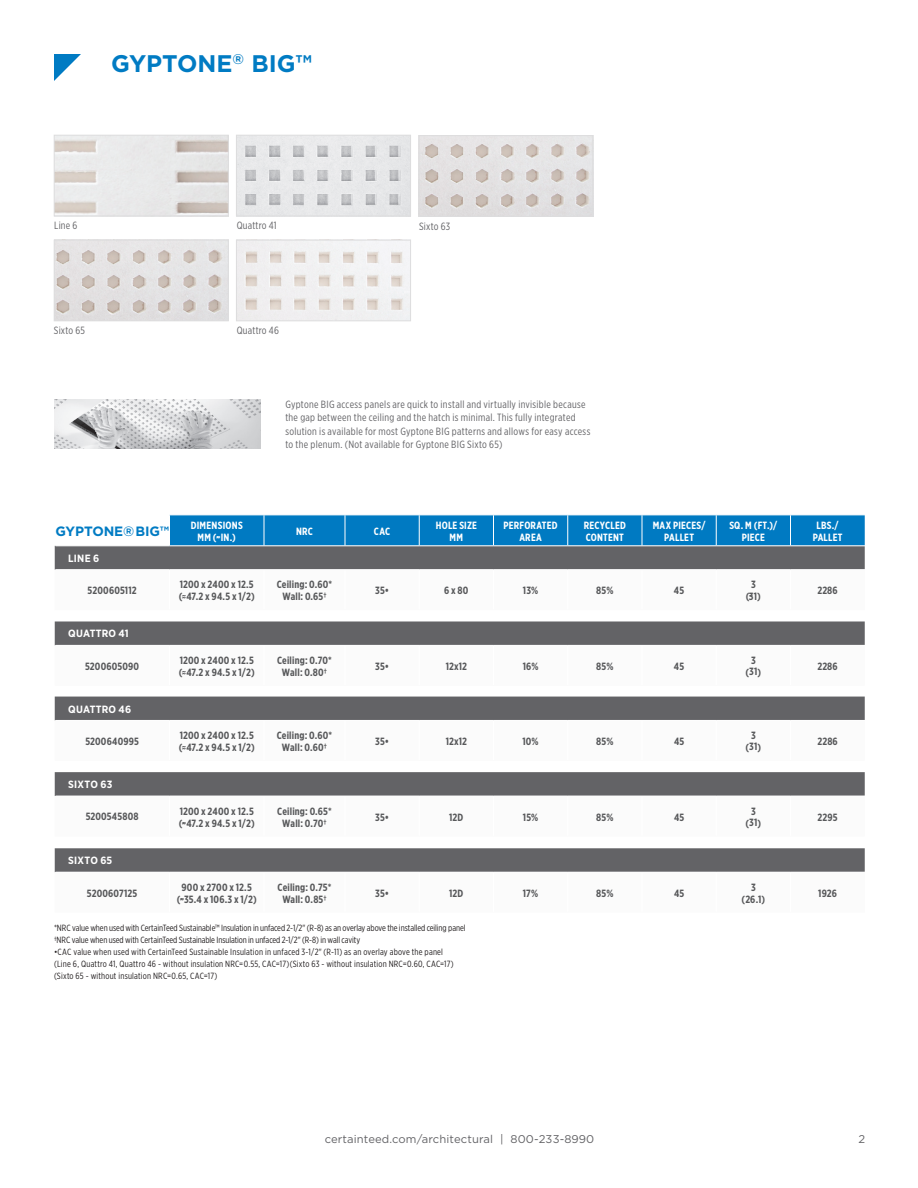
<style>
.page{position:relative;width:918px;height:1188px;background:#fff}
.page>*{position:absolute;margin:0;border:0;box-sizing:border-box;transform-origin:0 0}
.t1{font:700 24px "Gotham";color:#007bc3}
.t2{font:700 13.5px "Gotham";letter-spacing:-.01em;color:#007bc3}
.t3{font:11.25px "Gotham";letter-spacing:.01em;color:#636366}
.t4{font:700 10.5px/12px "Gotham X Narrow";letter-spacing:.015em;color:#57585a;text-align:center}
.t5{font:10.5px/13.5px "Gotham X Narrow";letter-spacing:.025em;color:#636366}
.t6{font:700 10.5px/12px "Gotham X Narrow";letter-spacing:.02em;color:#fff;text-align:center}
.t7{font:700 10.5px "Gotham Narrow";letter-spacing:.02em;color:#fff}
.t8{font:9px/12px "Gotham X Narrow";letter-spacing:.005em;color:#231f20}
</style>
<div class="page">
<svg style="left:55px;top:515px;width:810px;height:55px;background:#427ca0"></svg>
<hr style="left:169px;top:515px;width:1px;height:30px;background:#fff">
<hr style="left:264px;top:515px;width:1px;height:30px;background:#fff">
<hr style="left:345px;top:515px;width:1px;height:30px;background:#fff">
<hr style="left:419px;top:515px;width:1px;height:30px;background:#fff">
<hr style="left:493px;top:515px;width:1px;height:30px;background:#fff">
<hr style="left:567px;top:515px;width:1px;height:30px;background:#fff">
<hr style="left:642px;top:515px;width:1px;height:30px;background:#fff">
<hr style="left:716px;top:515px;width:1px;height:30px;background:#fff">
<hr style="left:790px;top:515px;width:1px;height:30px;background:#fff">
<hr style="left:56px;top:545px;width:114px;height:1px;background:#fff">
<hr style="left:56px;top:569px;width:114px;height:1px;background:#fff">
<hr style="left:170px;top:569px;width:94px;height:1px;background:#fff">
<hr style="left:264px;top:569px;width:81px;height:1px;background:#fff">
<hr style="left:345px;top:569px;width:74px;height:1px;background:#fff">
<hr style="left:419px;top:569px;width:75px;height:1px;background:#fff">
<hr style="left:494px;top:569px;width:74px;height:1px;background:#fff">
<hr style="left:568px;top:569px;width:74px;height:1px;background:#fff">
<hr style="left:642px;top:569px;width:74px;height:1px;background:#fff">
<hr style="left:716px;top:569px;width:74px;height:1px;background:#fff">
<hr style="left:790px;top:569px;width:76px;height:1px;background:#fff">
<hr style="left:716px;top:545px;width:74px;height:1px;background:#fff">
<hr style="left:790px;top:545px;width:76px;height:1px;background:#fff">
<hr style="left:170px;top:545px;width:94px;height:1px;background:#fff">
<hr style="left:264px;top:545px;width:81px;height:1px;background:#fff">
<hr style="left:345px;top:545px;width:74px;height:1px;background:#fff">
<hr style="left:419px;top:545px;width:75px;height:1px;background:#fff">
<hr style="left:494px;top:545px;width:74px;height:1px;background:#fff">
<hr style="left:568px;top:545px;width:74px;height:1px;background:#fff">
<hr style="left:642px;top:545px;width:74px;height:1px;background:#fff">
<svg style="left:55px;top:621px;width:810px;height:25px;background:#666669"></svg>
<hr style="left:56px;top:645px;width:114px;height:1px;background:#fff">
<hr style="left:170px;top:645px;width:94px;height:1px;background:#fff">
<hr style="left:264px;top:645px;width:81px;height:1px;background:#fff">
<hr style="left:345px;top:645px;width:74px;height:1px;background:#fff">
<hr style="left:419px;top:645px;width:75px;height:1px;background:#fff">
<hr style="left:494px;top:645px;width:74px;height:1px;background:#fff">
<hr style="left:568px;top:645px;width:74px;height:1px;background:#fff">
<hr style="left:642px;top:645px;width:74px;height:1px;background:#fff">
<hr style="left:716px;top:645px;width:74px;height:1px;background:#fff">
<hr style="left:790px;top:645px;width:76px;height:1px;background:#fff">
<div style="left:55px;top:697px;width:810px;height:24px;background:#636366"></div>
<hr style="left:56px;top:720px;width:114px;height:1px;background:#fff">
<hr style="left:170px;top:720px;width:94px;height:1px;background:#fff">
<hr style="left:264px;top:720px;width:81px;height:1px;background:#fff">
<hr style="left:345px;top:720px;width:74px;height:1px;background:#fff">
<hr style="left:419px;top:720px;width:75px;height:1px;background:#fff">
<hr style="left:494px;top:720px;width:74px;height:1px;background:#fff">
<hr style="left:568px;top:720px;width:74px;height:1px;background:#fff">
<hr style="left:642px;top:720px;width:74px;height:1px;background:#fff">
<hr style="left:716px;top:720px;width:74px;height:1px;background:#fff">
<hr style="left:790px;top:720px;width:76px;height:1px;background:#fff">
<svg style="left:55px;top:772px;width:810px;height:24px;background:#666669"></svg>
<svg style="left:55px;top:848px;width:810px;height:24px;background:#666669"></svg>
<svg style="left:54px;top:54px;width:27px;height:27px"></svg>
<img style="left:238px;top:242px;width:171px;height:77px">
<img style="left:56px;top:137px;width:171px;height:77px">
<img style="left:421px;top:137px;width:170px;height:78px">
<img style="left:238px;top:137px;width:171px;height:77px">
<img style="left:56px;top:242px;width:171px;height:77px">
<div style="left:54px;top:135px;width:175px;height:81px;border:1px solid #ddddde"></div>
<div style="left:54px;top:240px;width:175px;height:81px;border:1px solid #ddddde"></div>
<div style="left:236px;top:240px;width:175px;height:81px;border:1px solid #ddddde"></div>
<div style="left:236px;top:135px;width:175px;height:81px;border:1px solid #ddddde"></div>
<div style="left:419px;top:135px;width:174px;height:82px;border:1px solid #ddddde"></div>
<img style="left:54px;top:400px;width:207px;height:49px">
<h1 class="t1" style="left:111px;top:50px;width:203px">GYPTONE<sup>®</sup> BIG™</h1>
<p class="t5" style="left:54px;top:219px;width:25px">Line 6</p>
<p class="t5" style="left:237px;top:219px;width:41px">Quattro 41</p>
<p class="t5" style="left:419px;top:219px;width:33px">Sixto 63</p>
<p class="t5" style="left:54px;top:323px;width:33px">Sixto 65</p>
<p class="t5" style="left:237px;top:323px;width:44px">Quattro 46</p>
<p class="t5" style="left:285px;top:397px;width:307px">Gyptone BIG access panels are quick to install and virtually invisible because the gap between the ceiling and the hatch is minimal. This fully integrated solution is available for most Gyptone BIG patterns and allows for easy access to the plenum. (Not available for Gyptone BIG Sixto 65)</p>
<p class="t2" style="left:56px;top:523px;width:115px">GYPTONE® BIG™</p>
<p class="t6" style="left:191px;top:519px;width:53px">DIMENSIONS<br>MM (~~IN.)</p>
<p class="t6" style="left:296px;top:525px;width:18px">NRC</p>
<p class="t6" style="left:374px;top:525px;width:18px">CAC</p>
<p class="t6" style="left:436px;top:519px;width:43px">HOLE SIZE<br>MM</p>
<p class="t6" style="left:504px;top:519px;width:56px">PERFORATED<br>AREA</p>
<p class="t6" style="left:584px;top:519px;width:43px;text-align:left">RECYCLED<br>CONTENT</p>
<p class="t6" style="left:653px;top:519px;width:54px">MAX PIECES/<br>PALLET</p>
<p class="t6" style="left:729px;top:519px;width:49px">SQ. M (FT.)/<br>PIECE</p>
<p class="t6" style="left:813px;top:519px;width:31px">LBS./<br>PALLET</p>
<p class="t7" style="left:68px;top:552px;width:33px">LINE 6</p>
<p class="t4" style="left:88px;top:584px;width:50px">5200605112</p>
<p class="t4" style="left:179px;top:578px;width:78px;text-align:left">1200 x 2400 x 12.5 (~~47.2 x 94.5 x 1/2)</p>
<p class="t4" style="left:277px;top:578px;width:57px">Ceiling: 0.60*<br>Wall: 0.65†</p>
<p class="t4" style="left:375px;top:584px;width:15px">35•</p>
<p class="t4" style="left:444px;top:584px;width:26px">6 x 80</p>
<p class="t4" style="left:523px;top:584px;width:17px">13%</p>
<p class="t4" style="left:596px;top:584px;width:19px">85%</p>
<p class="t4" style="left:674px;top:584px;width:12px">45</p>
<p class="t4" style="left:746px;top:578px;width:17px">3 (~31)</p>
<p class="t4" style="left:817px;top:584px;width:22px">2286</p>
<p class="t7" style="left:68px;top:627px;width:62px">QUATTRO 41</p>
<p class="t4" style="left:85px;top:660px;width:56px">5200605090</p>
<p class="t4" style="left:179px;top:654px;width:78px;text-align:left">1200 x 2400 x 12.5 (~~47.2 x 94.5 x 1/2)</p>
<p class="t4" style="left:277px;top:654px;width:56px">Ceiling: 0.70*<br>Wall: 0.80†</p>
<p class="t4" style="left:375px;top:660px;width:15px">35•</p>
<p class="t4" style="left:446px;top:660px;width:23px">12x12</p>
<p class="t4" style="left:523px;top:660px;width:17px">16%</p>
<p class="t4" style="left:596px;top:660px;width:19px">85%</p>
<p class="t4" style="left:674px;top:660px;width:12px">45</p>
<p class="t4" style="left:745px;top:654px;width:17px">3 (31)</p>
<p class="t4" style="left:817px;top:660px;width:22px">2286</p>
<p class="t7" style="left:68px;top:702px;width:65px">QUATTRO 46</p>
<p class="t4" style="left:85px;top:735px;width:55px">5200640995</p>
<p class="t4" style="left:179px;top:729px;width:78px;text-align:left">1200 x 2400 x 12.5 (~~47.2 x 94.5 x 1/2)</p>
<p class="t4" style="left:277px;top:729px;width:57px">Ceiling: 0.60*<br>Wall: 0.60†</p>
<p class="t4" style="left:375px;top:735px;width:15px">35•</p>
<p class="t4" style="left:446px;top:735px;width:23px">12x12</p>
<p class="t4" style="left:522px;top:735px;width:18px">10%</p>
<p class="t4" style="left:596px;top:735px;width:19px">85%</p>
<p class="t4" style="left:674px;top:735px;width:12px">45</p>
<p class="t4" style="left:745px;top:729px;width:17px">3 (31)</p>
<p class="t4" style="left:817px;top:735px;width:22px">2286</p>
<p class="t7" style="left:68px;top:778px;width:46px">SIXTO 63</p>
<p class="t4" style="left:86px;top:811px;width:54px">5200545808</p>
<p class="t4" style="left:179px;top:805px;width:78px;text-align:left">1200 x 2400 x 12.5 (~~47.2 x 94.5 x 1/2)</p>
<p class="t4" style="left:277px;top:805px;width:56px">Ceiling: 0.65*<br>Wall: 0.70†</p>
<p class="t4" style="left:375px;top:811px;width:15px">35•</p>
<p class="t4" style="left:449px;top:811px;width:16px">12D</p>
<p class="t4" style="left:523px;top:811px;width:17px">15%</p>
<p class="t4" style="left:596px;top:811px;width:19px">85%</p>
<p class="t4" style="left:674px;top:811px;width:12px">45</p>
<p class="t4" style="left:745px;top:805px;width:17px">3 (31)</p>
<p class="t4" style="left:818px;top:811px;width:22px">2295</p>
<p class="t7" style="left:68px;top:854px;width:46px">SIXTO 65</p>
<p class="t4" style="left:87px;top:887px;width:52px">5200607125</p>
<p class="t4" style="left:177px;top:881px;width:82px">900 x 2700 x 12.5 (~~35.4 x 106.3 x 1/2)</p>
<p class="t4" style="left:278px;top:881px;width:55px">Ceiling: 0.75*<br>Wall: 0.85†</p>
<p class="t4" style="left:375px;top:887px;width:15px">35•</p>
<p class="t4" style="left:449px;top:887px;width:16px">12D</p>
<p class="t4" style="left:523px;top:887px;width:17px">17%</p>
<p class="t4" style="left:596px;top:887px;width:19px">85%</p>
<p class="t4" style="left:674px;top:887px;width:12px">45</p>
<p class="t4" style="left:741px;top:881px;width:25px">3 (26.1)</p>
<p class="t4" style="left:818px;top:887px;width:20px">1926</p>
<p class="t8" style="left:54px;top:922px;width:413px">*NRC value when used with CertainTeed Sustainable™ Insulation in unfaced 2-1/2" (R-8) as an overlay above the installed ceiling panel †NRC value when used with CertainTeed Sustainable Insulation in unfaced 2-1/2" (R-8) in wall cavity</p>
<p class="t8" style="left:54px;top:946px;width:401px">•CAC value when used with CertainTeed Sustainable Insulation in unfaced 3-1/2" (R-11) as an overlay above the panel (Line 6, Quattro 41, Quattro 46 - without insulation NRC=0.55, CAC=17)(Sixto 63 - without insulation NRC=0.60, CAC=17) (Sixto 65 - without insulation NRC=0.65, CAC=17)</p>
<p class="t3" style="left:325px;top:1132px;width:271px">certainteed.com/architectural | 800-233-8990</p>
<p class="t3" style="left:858px;top:1132px;width:8px">2</p>
</div>
